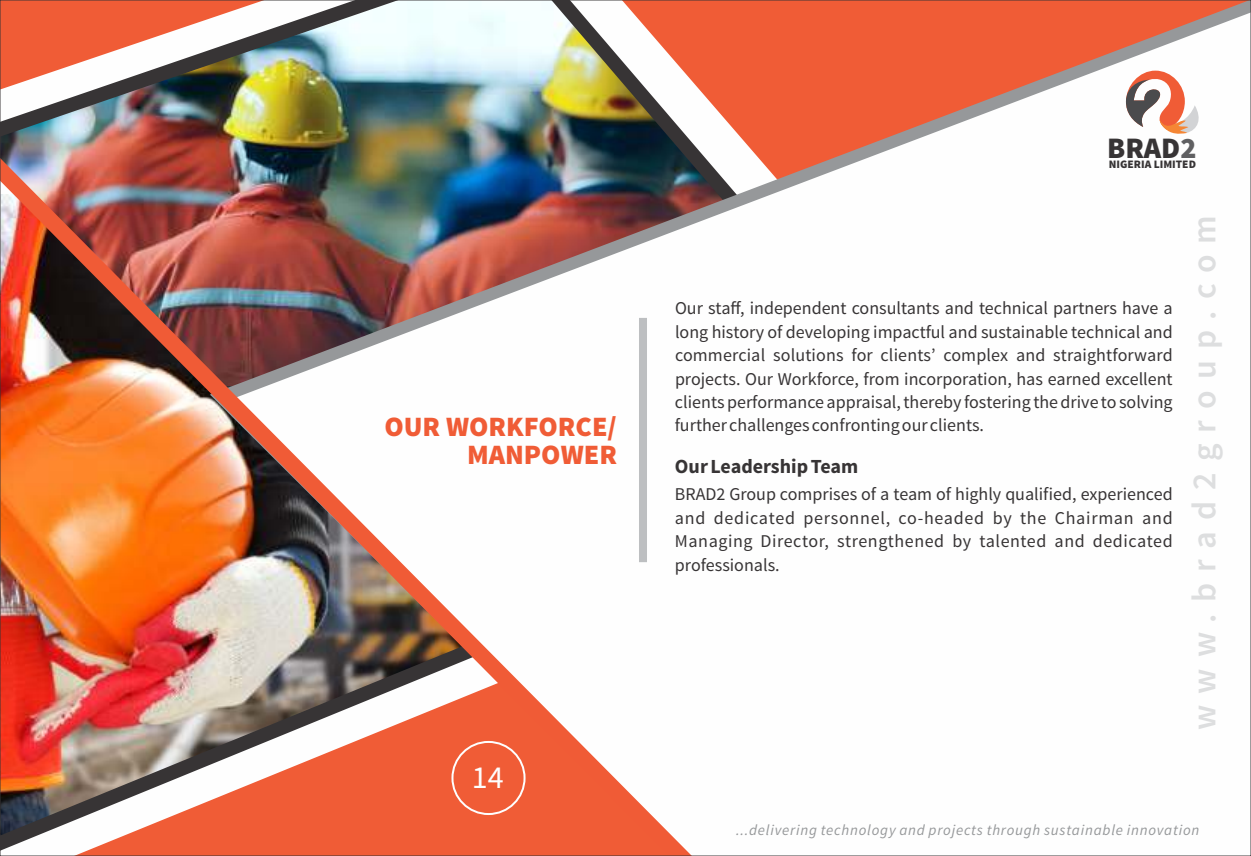
<style>
.page{position:relative;width:1251px;height:856px;background:#fff}
.page>*{position:absolute;margin:0;border:0;box-sizing:border-box;transform-origin:0 0}
.t1{font:600 33.8px "Source Sans Pro";letter-spacing:.33em;color:#dddedf}
.t2{font:32px "Source Sans Pro";color:#fefefe}
.t3{font:900 29.8px "Source Sans Pro";color:#373435}
.t4{font:900 28px/28.4px "Source Sans Pro";color:#f05c36;text-align:right}
.t5{font:700 20px "Source Sans Pro";color:#373435}
.t6{font:18px/23.4px "Source Sans Pro";color:#373435;text-align:justify}
.t7{font:italic 15px "Source Sans Pro";letter-spacing:.05em;color:#96989a}
.t8{font:900 11.4px "Source Sans Pro";color:#373435}
.s1{color:#606062}
</style>
<div class="page">
<img style="left:0;top:0;width:1250px;height:855px">
<svg style="left:1125px;top:71px;width:77px;height:63px"></svg>
<svg style="left:635px;top:310px;width:16px;height:260px"></svg>
<div style="left:451px;top:740px;width:74px;height:74px;border:2px solid #fefefe;border-radius:50%"></div>
<h3 class="t4" style="left:384px;top:414px;width:234px">OUR WORKFORCE/<br>MANPOWER</h3>
<h2 class="t2" style="left:472px;top:763px;width:33px">14</h2>
<h3 class="t3" style="left:1107px;top:136px;width:91px">BRAD<span class="s1">2</span></h3>
<p class="t8" style="left:1108px;top:159px;width:89px">NIGERIA LIMITED</p>
<p class="t6" style="left:675px;top:298px;width:499px">Our staff, independent consultants and technical partners have a long history of developing impactful and sustainable technical and commercial solutions for clients’ complex and straightforward projects. Our Workforce, from incorporation, has earned excellent clients performance appraisal, thereby fostering the drive to solving further challenges confronting our clients.</p>
<p class="t5" style="left:675px;top:458px;width:185px">Our Leadership Team</p>
<p class="t6" style="left:675px;top:484px;width:499px">BRAD2 Group comprises of a team of highly qualified, experienced and dedicated personnel, co-headed by the Chairman and Managing Director, strengthened by talented and dedicated professionals.</p>
<h1 class="t1" style="left:1189px;top:729px;width:516px;rotate:-90deg">www.brad2group.com</h1>
<p class="t7" style="left:736px;top:823px;width:465px">...delivering technology and projects through sustainable innovation</p>
</div>
